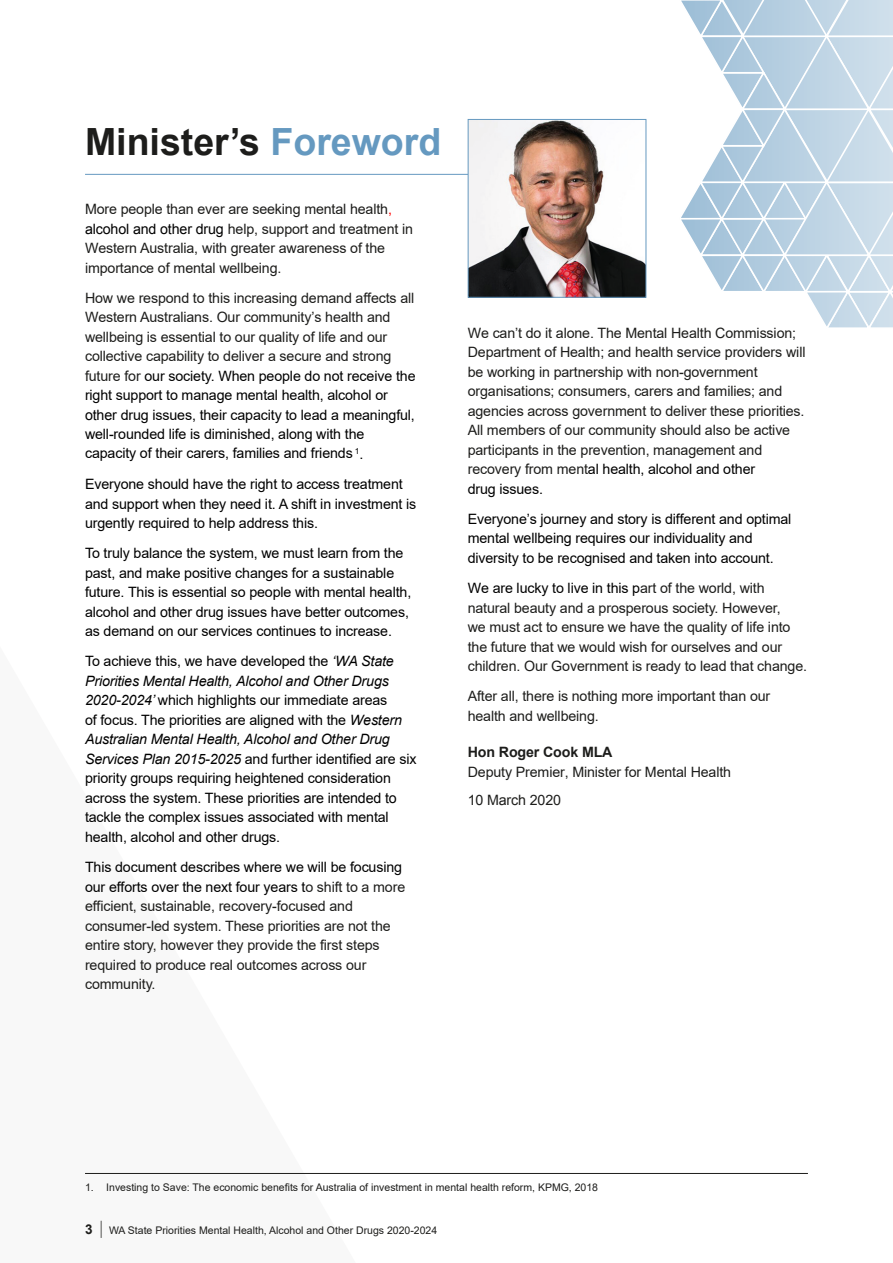
<style>
.page{position:relative;width:893px;height:1263px;background:#fff}
.page>*{position:absolute;margin:0;border:0;box-sizing:border-box;transform-origin:0 0}
.t1{font:700 37.5px "Arial";color:#1d1d1b}
.t2{font:14.25px/19.5px "Arial";letter-spacing:-.01em;color:#000}
.t3{font:14.25px/19.5px "Arial";letter-spacing:-.01em;color:#1d1d1b}
.t4{font:700 14.25px "Arial";letter-spacing:-.01em;color:#1d1d1b}
.t5{font:10.5px "Arial";color:#1d1d1b}
.s1{color:#6599c0}
.s2{color:#f00}
.s3{color:#000}
.s4{color:#1d1d1b}
.s5{font-style:italic}
.s6{font-weight:700;font-size:13.5px}
.s7{font-size:18px}
</style>
<div class="page">
<svg style="left:681px;top:0;width:212px;height:328px"></svg>
<hr style="left:85px;top:1173px;width:723px;height:1px;background:#1d1d1b">
<hr style="left:85px;top:174px;width:425px;height:1px;background:#6599c0">
<img style="left:470px;top:121px;width:174px;height:175px">
<div style="left:468px;top:119px;width:178px;height:179px;border:1px solid #6599c0"></div>
<h1 class="t1" style="left:85px;top:115px;width:358px">Minister’s <span class="s1">Foreword</span></h1>
<p class="t3" style="left:85px;top:200px;width:329px">More people than ever are seeking mental health<span class="s2">, </span><span class="s3">alcohol and other drug</span> help, support and treatment in Western Australia, with greater awareness of the importance of mental wellbeing.</p>
<p class="t2" style="left:85px;top:288px;width:332px"><span class="s4">How we respond to this increasing demand affects all Western Australians. Our community’s health and wellbeing is essential to our quality of life and our collective capability to deliver a secure and strong future for</span> our society. When people do not receive the right support to manage mental health, alcohol or other drug issues, their capacity to lead a meaningful, well-rounded life is diminished, along with the capacity of their carers, families and friends <sup>1</sup>.</p>
<p class="t2" style="left:85px;top:474px;width:333px">Everyone should have the right to access treatment and support when they need it. A shift in investment is urgently required to help address this.</p>
<p class="t2" style="left:85px;top:543px;width:328px">To truly balance the system, we must learn from the past, and make positive changes for a sustainable future. This is essential so people with mental health, alcohol and other drug issues have better outcomes, as demand on our services continues to increase.</p>
<p class="t2" style="left:85px;top:652px;width:333px">To achieve this, we have developed the <span class="s5">‘WA State Priorities Mental Health, Alcohol and Other Drugs 2020-2024’</span> which highlights our immediate areas<br>of focus. The priorities are aligned with the <span class="s5">Western Australian Mental Health, Alcohol and Other Drug Services Plan 2015-2025</span> and further identified are six priority groups requiring heightened consideration across the system. These priorities are intended to tackle the complex issues associated with mental health, alcohol and other drugs.</p>
<p class="t3" style="left:85px;top:857px;width:322px"><span class="s3">This document describes where we will be focusing our efforts over the next four years t</span>o shift to a more efficient, sustainable, recovery-focused and consumer-led system. These priorities are not the entire story, however they provide the first steps required to produce real outcomes across our community.</p>
<p class="t3" style="left:468px;top:323px;width:339px">We can’t do it alone. The Mental Health Commission; Department of Health; and health service providers will be working in partnership with non-government organisations; consumers, carers and families; and agencies across government to deliver these priorities.<br>All members of our community should also be active participants in the prevention, management and recovery from ment<span class="s3">al health, alcohol and other<br>drug issues.</span></p>
<p class="t2" style="left:468px;top:509px;width:325px">Everyone’s journey and story is different and optimal mental wellbeing requires our individuality and diversity to be recognised and taken into account.</p>
<p class="t3" style="left:468px;top:578px;width:341px"><span class="s3">We are lucky to live in this p</span>art of the world, with natural beauty and a prosperous society. However,<br>we must act to ensure we have the quality of life into the future that we would wish for ourselves and our children. Our Government is ready to lead that change.</p>
<p class="t3" style="left:468px;top:686px;width:304px">After all, there is nothing more important than our health and wellbeing.</p>
<p class="t4" style="left:468px;top:742px;width:146px">Hon Roger Cook MLA</p>
<p class="t3" style="left:468px;top:757px;width:265px;line-height:28px">Deputy Premier, Minister for Mental Health<br>10 March 2020</p>
<p class="t5" style="left:85px;top:1180px;width:515px">1. Investing to Save: The economic benefits for Australia of investment in mental health reform, KPMG, 2018</p>
<p class="t5" style="left:85px;top:1222px;width:354px"><span class="s6">3</span> <span class="s7">|</span> WA State Priorities Mental Health, Alcohol and Other Drugs 2020-2024</p>
</div>
